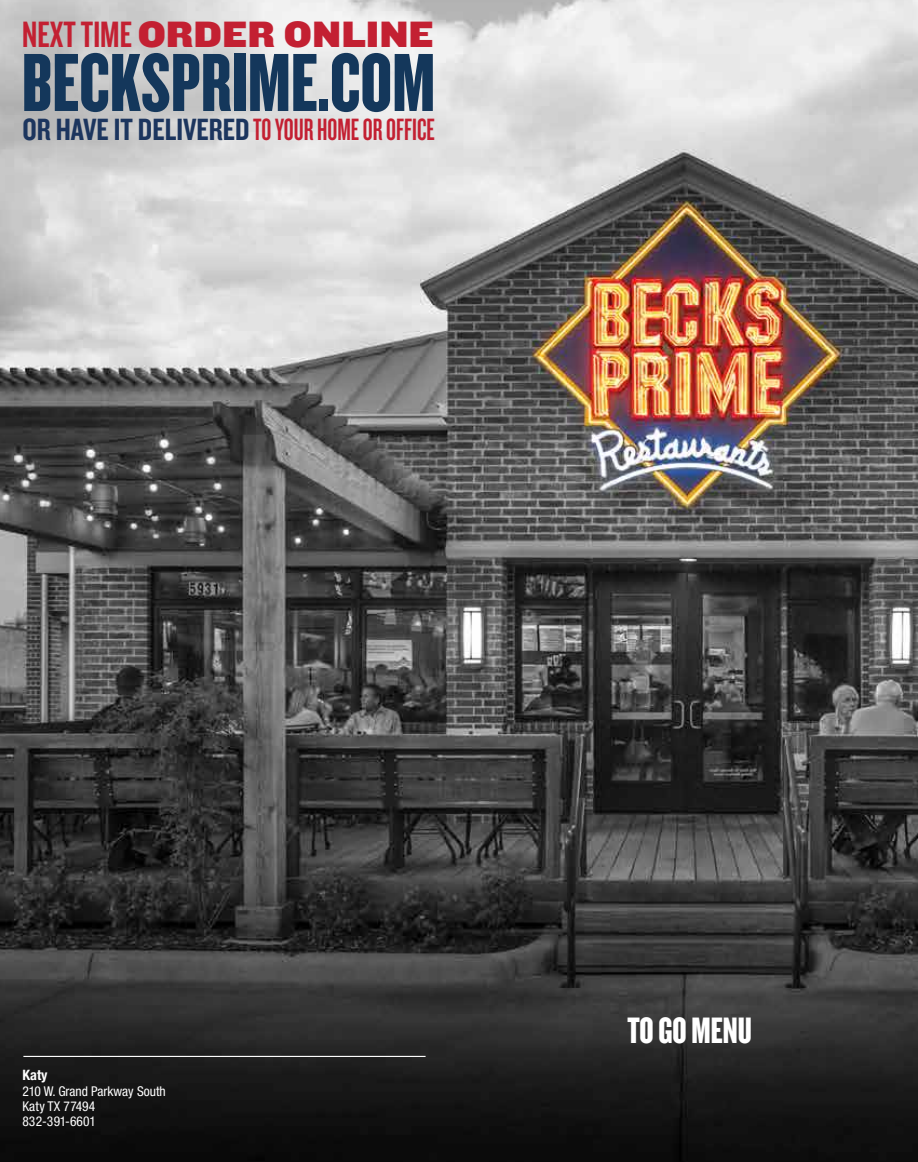
<style>
.page{position:relative;width:918px;height:1162px;background:#fff}
.page>*{position:absolute;margin:0;border:0;box-sizing:border-box;transform-origin:0 0}
.t1{font:85.5px "Knockout HTF68 Full Featherwt";color:#14375b}
.t2{font:38.25px "Knockout HTF68 Full Featherwt";color:#fff}
.t3{font:38.1px "Knockout HTF72 Full Cruiserwt";color:#c32032}
.t4{font:31.95px "Knockout HTF47 Bantamweight";color:#c32032}
.t5{font:700 condensed 14.25px "Helvetica Neue";color:#fff}
.t6{font:condensed 13.5px/15px "Helvetica Neue";color:#fff}
.s1{font-family:"Knockout HTF48 Featherweight"}
.s2{font-family:"Knockout HTF49 Liteweight";color:#1c355e}
</style>
<div class="page">
<img style="left:0;top:0;width:918px;height:1161px">
<hr style="left:23px;top:1055px;width:403px;height:1px;background:#fff">
<h3 class="t3" style="left:22px;top:13px;width:413px"><span class="s1">NEXT TIME</span> ORDER ONLINE</h3>
<h1 class="t1" style="left:22px;top:39px;width:415px">BECKSPRIME.COM</h1>
<h3 class="t4" style="left:23px;top:114px;width:414px"><span class="s2">OR HAVE IT DELIVERED</span> TO YOUR HOME OR OFFICE</h3>
<p class="t5" style="left:23px;top:1063px;width:27px">Katy</p>
<p class="t6" style="left:23px;top:1083px;width:145px">210 W. Grand Parkway South<br>Katy TX 77494<br>832-391-6601</p>
<h2 class="t2" style="left:627px;top:1010px;width:126px">TO GO MENU</h2>
</div>
